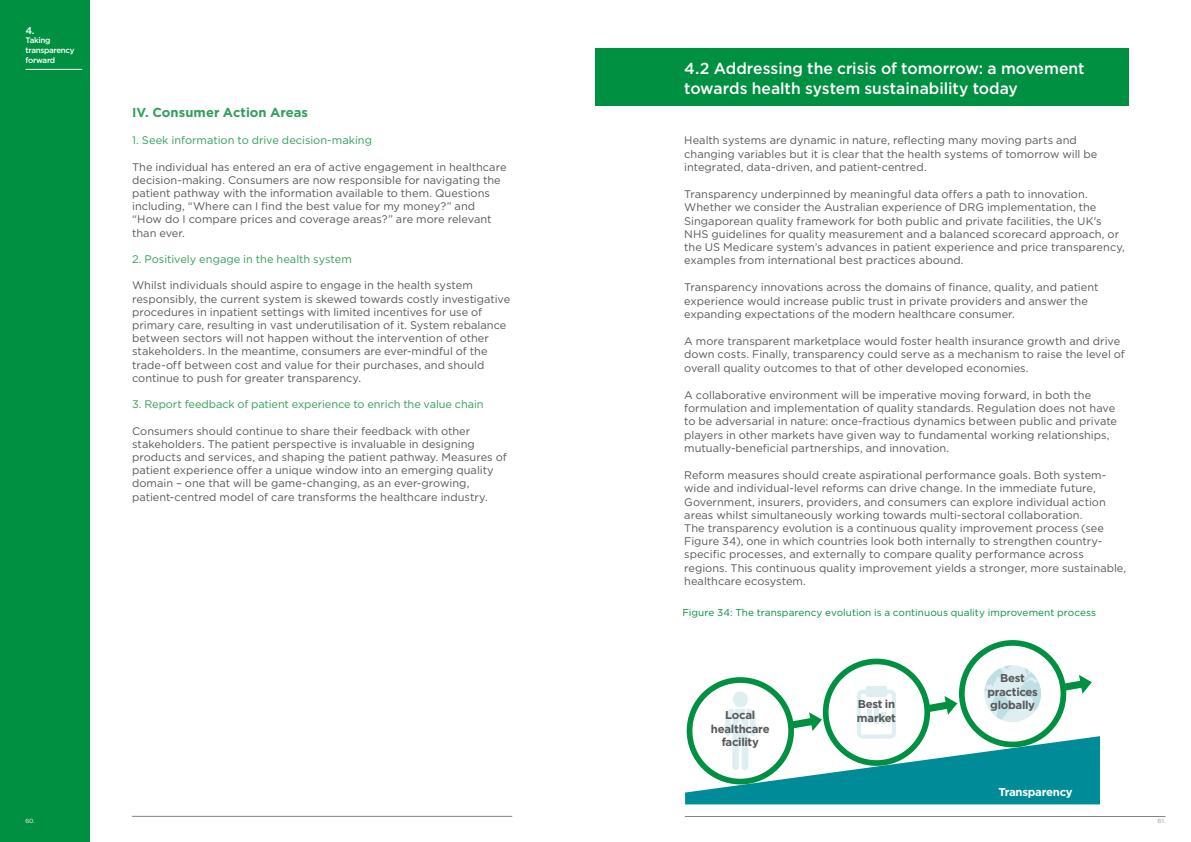
<style>
.page{position:relative;width:1191px;height:842px;background:#fff}
.page>*{position:absolute;margin:0;border:0;box-sizing:border-box;transform-origin:0 0}
.t1{font:500 16px/19.2px "Gotham";color:#fff}
.t2{font:700 13px "Gotham";color:#319f5b}
.t3{font:700 11.4px/13.7px "Gotham";letter-spacing:-.025em;color:#57585a;text-align:center}
.t4{font:700 11.4px "Gotham";letter-spacing:-.025em;color:#fff}
.t5{font:11px/13.2px "Gotham";color:#57585a}
.t6{font:11px "Gotham";letter-spacing:-.005em;color:#319f5b}
.t7{font:10px "Gotham";letter-spacing:.005em;color:#009041}
.t8{font:500 10px "Gotham";color:#fff}
.t9{font:500 8px/9.6px "Gotham";letter-spacing:-.04em;color:#fff}
.t10{font:6px "Gotham";color:#fff}
.t11{font:6px "Gotham";color:#939598}
</style>
<div class="page">
<hr style="left:685px;top:816px;width:480px;height:1px;background:#808285">
<hr style="left:132px;top:816px;width:380px;height:1px;background:#808285">
<div style="left:0;top:0;width:89px;height:842px;background:#009041"></div>
<div style="left:595px;top:49px;width:533px;height:57px;background:#009041"></div>
<hr style="left:26px;top:69px;width:56px;height:1px;background:#fff">
<div style="left:959px;top:640px;width:107px;height:107px;border:6px solid #009041;border-radius:50%"></div>
<svg style="left:685px;top:665px;width:415px;height:139px"></svg>
<p class="t8" style="left:26px;top:25px;width:11px">4.</p>
<p class="t9" style="left:26px;top:36px;width:51px">Taking transparency forward</p>
<p class="t2" style="left:132px;top:104px;width:177px">IV. Consumer Action Areas</p>
<p class="t6" style="left:132px;top:134px;width:241px">1. Seek information to drive decision-making</p>
<p class="t5" style="left:132px;top:160px;width:376px">The individual has entered an era of active engagement in healthcare decision-making. Consumers are now responsible for navigating the patient pathway with the information available to them. Questions including, “Where can I find the best value for my money?” and “How do I compare prices and coverage areas?” are more relevant than ever.</p>
<p class="t6" style="left:132px;top:253px;width:221px">2. Positively engage in the health system</p>
<p class="t5" style="left:132px;top:279px;width:379px">Whilst individuals should aspire to engage in the health system responsibly, the current system is skewed towards costly investigative procedures in inpatient settings with limited incentives for use of primary care, resulting in vast underutilisation of it. System rebalance between sectors will not happen without the intervention of other stakeholders. In the meantime, consumers are ever-mindful of the trade-off between cost and value for their purchases, and should continue to push for greater transparency.</p>
<p class="t6" style="left:132px;top:398px;width:353px">3. Report feedback of patient experience to enrich the value chain</p>
<p class="t5" style="left:132px;top:424px;width:376px">Consumers should continue to share their feedback with other stakeholders. The patient perspective is invaluable in designing products and services, and shaping the patient pathway. Measures of patient experience offer a unique window into an emerging quality domain – one that will be game-changing, as an ever-growing, patient-centred model of care transforms the healthcare industry.</p>
<h1 class="t1" style="left:684px;top:59px;width:402px">4.2 Addressing the crisis of tomorrow: a movement towards health system sustainability today</h1>
<p class="t5" style="left:684px;top:134px;width:414px">Health systems are dynamic in nature, reflecting many moving parts and changing variables but it is clear that the health systems of tomorrow will be integrated, data-driven, and patient-centred.</p>
<p class="t5" style="left:684px;top:187px;width:442px">Transparency underpinned by meaningful data offers a path to innovation.<br>Whether we consider the Australian experience of DRG implementation, the Singaporean quality framework for both public and private facilities, the UK's NHS guidelines for quality measurement and a balanced scorecard approach, or the US Medicare system’s advances in patient experience and price transparency, examples from international best practices abound.</p>
<p class="t5" style="left:684px;top:281px;width:416px">Transparency innovations across the domains of finance, quality, and patient experience would increase public trust in private providers and answer the expanding expectations of the modern healthcare consumer.</p>
<p class="t5" style="left:684px;top:335px;width:442px">A more transparent marketplace would foster health insurance growth and drive down costs. Finally, transparency could serve as a mechanism to raise the level of overall quality outcomes to that of other developed economies.</p>
<p class="t5" style="left:684px;top:388px;width:434px">A collaborative environment will be imperative moving forward, in both the formulation and implementation of quality standards. Regulation does not have to be adversarial in nature: once-fractious dynamics between public and private players in other markets have given way to fundamental working relationships, mutually-beneficial partnerships, and innovation.</p>
<p class="t5" style="left:684px;top:468px;width:443px">Reform measures should create aspirational performance goals. Both system&shy;wide and individual-level reforms can drive change. In the immediate future, Government, insurers, providers, and consumers can explore individual action areas whilst simultaneously working towards multi-sectoral collaboration.<br>The transparency evolution is a continuous quality improvement process (see Figure 34), one in which countries look both internally to strengthen country&shy;specific processes, and externally to compare quality performance across regions. This continuous quality improvement yields a stronger, more sustainable, healthcare ecosystem.</p>
<p class="t7" style="left:682px;top:606px;width:415px">Figure 34: The transparency evolution is a continuous quality improvement process</p>
<p class="t3" style="left:711px;top:708px;width:60px">Local healthcare facility</p>
<p class="t3" style="left:857px;top:697px;width:41px;text-align:left">Best in market</p>
<p class="t3" style="left:987px;top:671px;width:52px">Best practices globally</p>
<p class="t4" style="left:998px;top:786px;width:76px">Transparency</p>
<p class="t10" style="left:26px;top:817px;width:11px">60.</p>
<p class="t11" style="left:1158px;top:817px;width:9px">61.</p>
</div>
